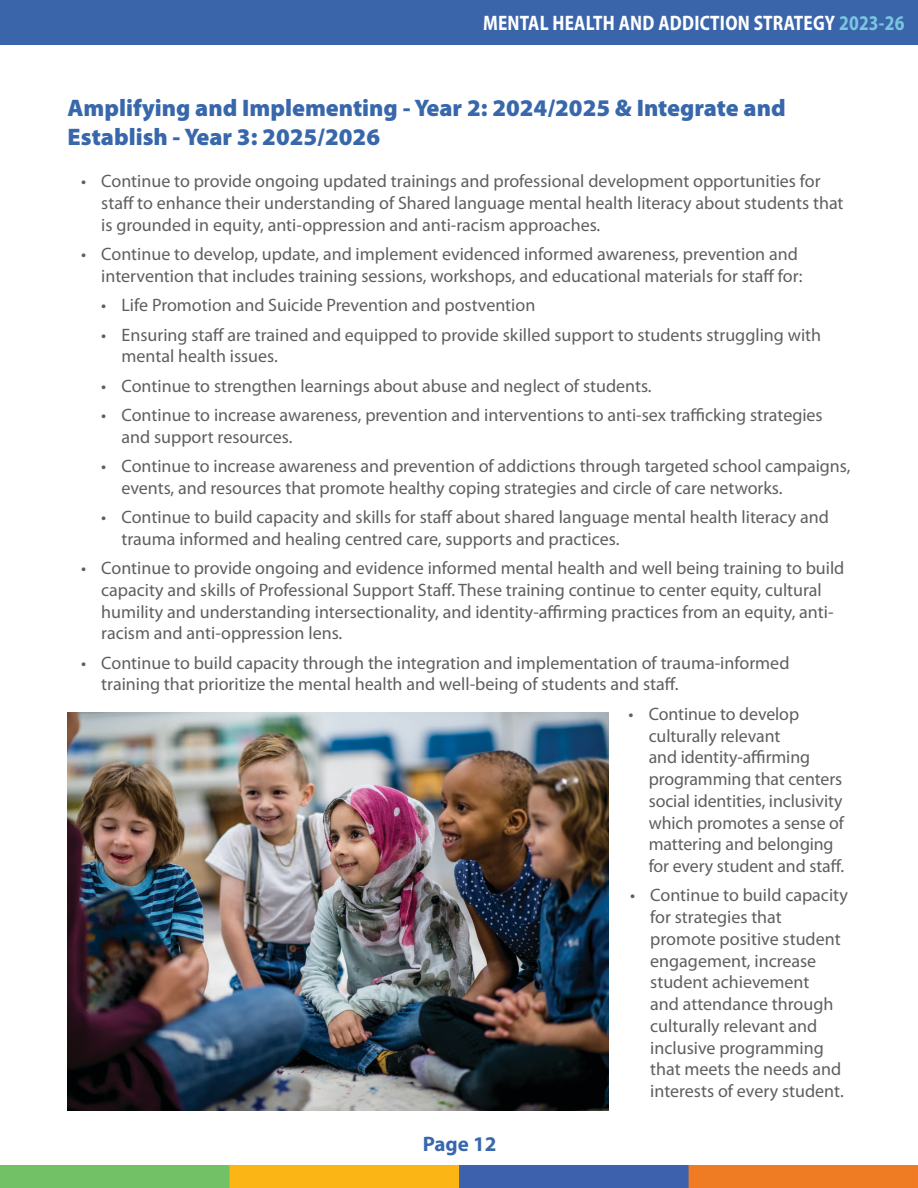
<style>
.page{position:relative;width:918px;height:1188px;background:#fff}
.page>*{position:absolute;margin:0;border:0;box-sizing:border-box;transform-origin:0 0}
.t1{font:900 24px/28.8px "Myriad Pro";color:#3868ab}
.t2{font:700 semi-condensed 21px "Myriad Pro";letter-spacing:.01em;color:#fff;scale:.9 1}
.t3{font:700 21px "Myriad Pro";color:#3868ab}
.t4{font:18px/21.8px "Myriad Pro";color:#5e5f5f}
.s1{color:#79c6df}
</style>
<div class="page">
<img style="left:0;top:1165px;width:918px;height:23px">
<div style="left:0;top:0;width:918px;height:44px;background:#3b65ab"></div>
<img style="left:68px;top:713px;width:540px;height:397px">
<p class="t2" style="left:483px;top:11px;width:470px">MENTAL HEALTH AND ADDICTION STRATEGY <span class="s1">2023-26</span></p>
<h3 class="t1" style="left:68px;top:94px;width:720px">Amplifying and Implementing - Year 2: 2024/2025 &amp; Integrate and<br>Establish - Year 3: 2025/2026</h3>
<p class="t4" style="left:101px;top:171px;width:744px;text-indent:-20px">• Continue to provide ongoing updated trainings and professional development opportunities for staff to enhance their understanding of Shared language mental health literacy about students that is grounded in equity, anti-oppression and anti-racism approaches.</p>
<p class="t4" style="left:81px;top:244px;width:723px;text-align:right">• Continue to develop, update, and implement evidenced informed awareness, prevention and intervention that includes training sessions, workshops, and educational materials for staff for:</p>
<p class="t4" style="left:101px;top:295px;width:436px">• Life Promotion and Suicide Prevention and postvention</p>
<p class="t4" style="left:122px;top:324px;width:701px;text-indent:-20px">• Ensuring staff are trained and equipped to provide skilled support to students struggling with mental health issues.</p>
<p class="t4" style="left:101px;top:375px;width:552px">• Continue to strengthen learnings about abuse and neglect of students.</p>
<p class="t4" style="left:122px;top:404px;width:703px;text-indent:-20px">• Continue to increase awareness, prevention and interventions to anti-sex trafficking strategies and support resources.</p>
<p class="t4" style="left:122px;top:455px;width:730px;text-indent:-20px">• Continue to increase awareness and prevention of addictions through targeted school campaigns, events, and resources that promote healthy coping strategies and circle of care networks.</p>
<p class="t4" style="left:122px;top:507px;width:709px;text-indent:-20px">• Continue to build capacity and skills for staff about shared language mental health literacy and trauma informed and healing centred care, supports and practices.</p>
<p class="t4" style="left:101px;top:558px;width:745px;text-indent:-20px">• Continue to provide ongoing and evidence informed mental health and well being training to build capacity and skills of Professional Support Staff. These training continue to center equity, cultural humility and understanding intersectionality, and identity-affirming practices from an equity, anti&shy;racism and anti-oppression lens.</p>
<p class="t4" style="left:101px;top:652px;width:690px;text-indent:-20px">• Continue to build capacity through the integration and implementation of trauma-informed training that prioritize the mental health and well-being of students and staff.</p>
<p class="t4" style="left:649px;top:703px;width:197px;text-indent:-20px">• Continue to develop culturally relevant<br>and identity-affirming programming that centers social identities, inclusivity which promotes a sense of mattering and belonging for every student and staff.</p>
<p class="t4" style="left:650px;top:885px;width:199px;text-indent:-20px">• Continue to build capacity for strategies that promote positive student engagement, increase student achievement<br>and attendance through culturally relevant and inclusive programming that meets the needs and interests of every student.</p>
<p class="t3" style="left:423px;top:1132px;width:75px">Page 12</p>
</div>
